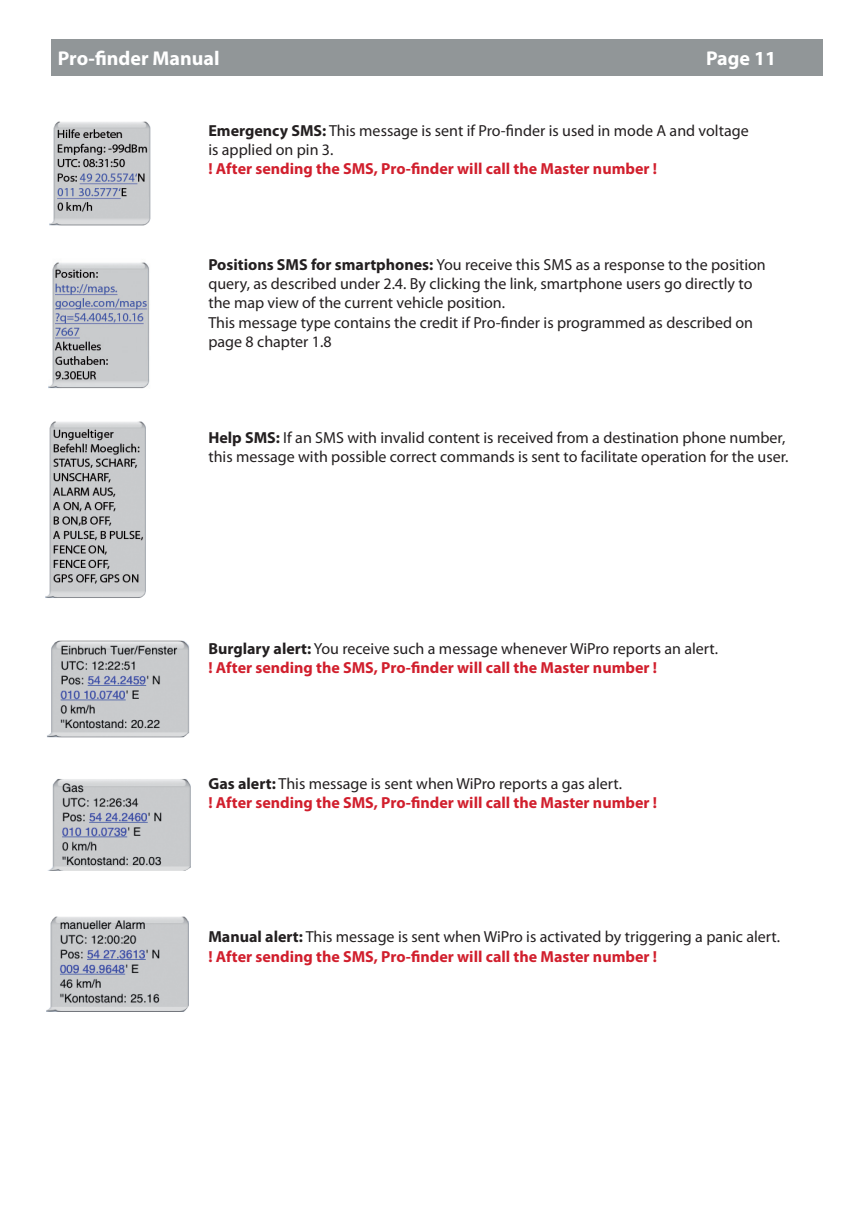
<style>
.page{position:relative;width:862px;height:1214px;background:#fff}
.page>*{position:absolute;margin:0;border:0;box-sizing:border-box;transform-origin:0 0}
.t1{font:700 20px "Myriad Pro";color:#fff}
.t2{font:16px/19.2px "Myriad Pro";color:#231f20}
.t3{font:700 16px/19.2px "Myriad Pro";color:#d11f2d}
.s1{font-weight:700}
.s2{color:#231f20}
.s3{font-weight:400;color:#231f20}
.s4{font-weight:700;color:#d11f2d}
</style>
<div class="page">
<div style="left:51px;top:40px;width:771px;height:36px;background:#919698"></div>
<img style="left:46px;top:421px;width:100px;height:177px">
<img style="left:50px;top:121px;width:101px;height:105px">
<img style="left:48px;top:262px;width:102px;height:127px">
<img style="left:47px;top:640px;width:143px;height:98px">
<img style="left:48px;top:779px;width:143px;height:153px">
<img style="left:47px;top:901px;width:141px;height:110px">
<p class="t1" style="left:58px;top:45px;width:163px">Pro-finder Manual</p>
<p class="t1" style="left:706px;top:45px;width:72px">Page 11</p>
<p class="t2" style="left:208px;top:120px;width:542px"><span class="s1">Emergency SMS:</span> This message is sent if Pro-finder is used in mode A and voltage is applied on pin 3.</p>
<p class="t3" style="left:208px;top:158px;width:450px">! After sending the SMS, Pro-finder will call the Master number !</p>
<p class="t2" style="left:208px;top:255px;width:559px"><span class="s1">Positions SMS for smartphones:</span> You receive this SMS as a response to the position query, as described under 2.4. By clicking the link, smartphone users go directly to the map view of the current vehicle position.<br>This message type contains the credit if Pro-finder is programmed as described on page 8 chapter 1.8</p>
<p class="t2" style="left:208px;top:427px;width:581px"><span class="s1">Help SMS:</span> If an SMS with invalid content is received from a destination phone number, this message with possible correct commands is sent to facilitate operation for the user.</p>
<p class="t3" style="left:208px;top:638px;width:511px"><span class="s2">Burglary alert:</span> <span class="s3">You receive such a message whenever WiPro reports an alert. </span>! After sending the SMS, Pro-finder will call the Master number !</p>
<p class="t3" style="left:208px;top:773px;width:450px"><span class="s2">Gas alert:</span> <span class="s3">This message is sent when WiPro reports a gas alert.<br></span>! After sending the SMS, Pro-finder will call the Master number !</p>
<p class="t2" style="left:208px;top:927px;width:573px"><span class="s1">Manual alert:</span> This message is sent when WiPro is activated by triggering a panic alert. <span class="s4">! After sending the SMS, Pro-finder will call the Master number !</span></p>
</div>
